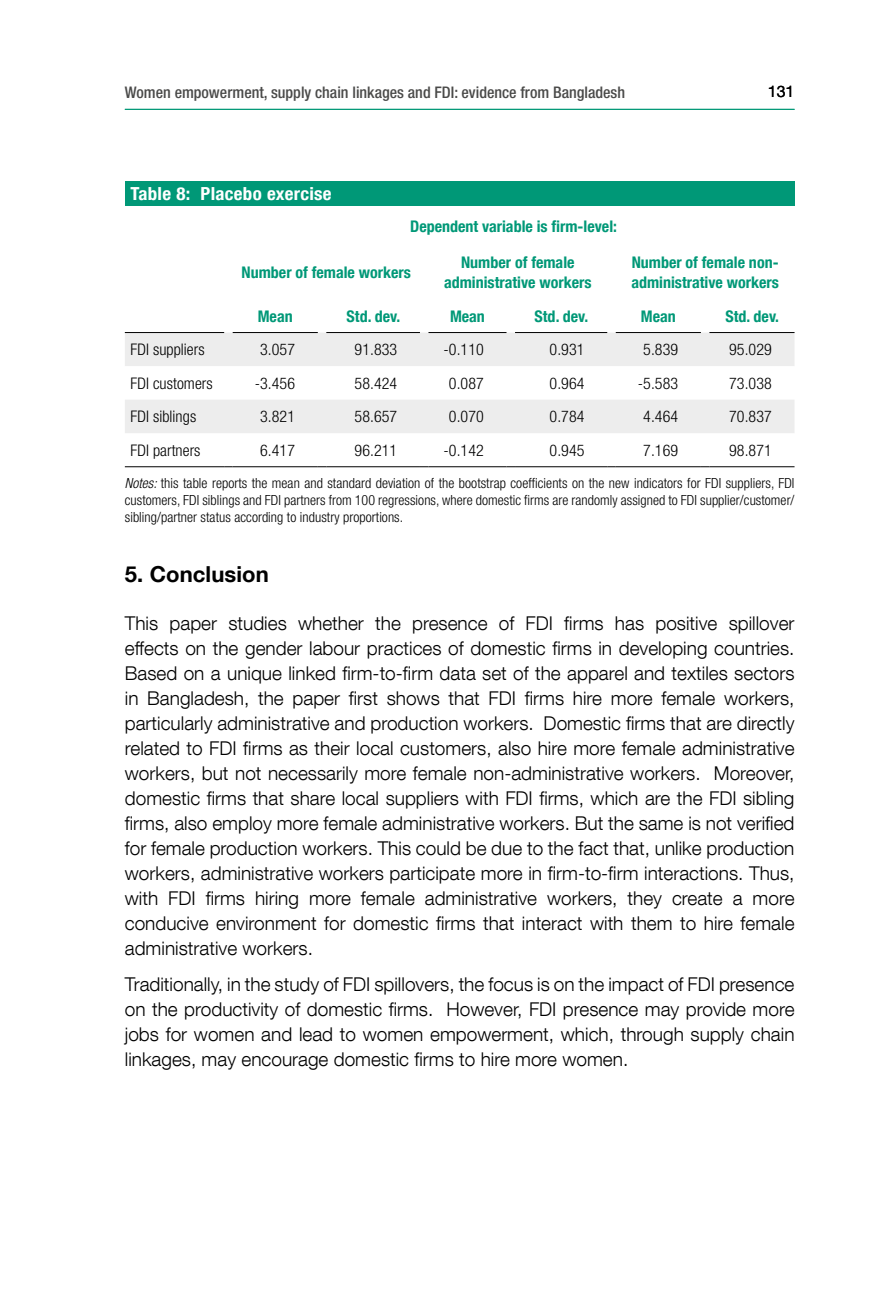
<style>
.page{position:relative;width:874px;height:1299px;background:#fff}
.page>*{position:absolute;margin:0;border:0;box-sizing:border-box;transform-origin:0 0}
.t1{font:700 22px "Helvetica Neue LT Com";letter-spacing:.005em;color:#000}
.t2{font:300 19px/25px "Helvetica Neue LT Com";color:#000;text-align:justify}
.t3{font:700 condensed 18px "Helvetica Neue LT Com";letter-spacing:.015em;color:#fff;scale:1.05 1}
.t4{font:300 condensed 16px "Helvetica Neue LT Com";letter-spacing:.005em;color:#000}
.t5{font:700 condensed 16px/20px "Helvetica Neue LT Com";color:#009877;text-align:center}
.t6{font:500 condensed 16px "Helvetica Neue LT Com";color:#4a4a49}
.t7{font:16px "Helvetica Neue LT Com";color:#000}
.t8{font:300 condensed 14px/17px "Helvetica Neue LT Com";letter-spacing:.005em;color:#000;text-align:justify}
.s1{font-style:italic}
</style>
<div class="page">
<hr style="left:125px;top:109px;width:669px;height:1px;background:#009877">
<div style="left:125px;top:181px;width:669px;height:25px;background:#009877"></div>
<svg style="left:125px;top:332px;width:669px;height:101px;fill:#ededed"></svg>
<hr style="left:125px;top:332px;width:99px;height:1px;background:#000">
<hr style="left:232px;top:332px;width:85px;height:1px;background:#000">
<hr style="left:326px;top:332px;width:94px;height:1px;background:#000">
<hr style="left:428px;top:332px;width:78px;height:1px;background:#000">
<hr style="left:514px;top:332px;width:93px;height:1px;background:#000">
<hr style="left:615px;top:332px;width:85px;height:1px;background:#000">
<hr style="left:709px;top:332px;width:85px;height:1px;background:#000">
<hr style="left:125px;top:466px;width:99px;height:1px;background:#000">
<hr style="left:232px;top:466px;width:85px;height:1px;background:#000">
<hr style="left:326px;top:466px;width:94px;height:1px;background:#000">
<hr style="left:428px;top:466px;width:78px;height:1px;background:#000">
<hr style="left:514px;top:466px;width:93px;height:1px;background:#000">
<hr style="left:615px;top:466px;width:85px;height:1px;background:#000">
<hr style="left:709px;top:466px;width:85px;height:1px;background:#000">
<p class="t6" style="left:125px;top:83px;width:501px">Women empowerment, supply chain linkages and FDI: evidence from Bangladesh</p>
<p class="t7" style="left:767px;top:81px;width:28px">131</p>
<p class="t3" style="left:130px;top:183px;width:193px">Table 8: Placebo exercise</p>
<p class="t5" style="left:410px;top:216px;width:208px">Dependent variable is firm-level:</p>
<p class="t5" style="left:241px;top:262px;width:171px">Number of female workers</p>
<p class="t5" style="left:444px;top:252px;width:149px">Number of female administrative workers</p>
<p class="t5" style="left:631px;top:252px;width:149px;text-align:left">Number of female non&shy;administrative workers</p>
<p class="t5" style="left:257px;top:306px;width:36px">Mean</p>
<p class="t5" style="left:346px;top:306px;width:55px">Std. dev.</p>
<p class="t5" style="left:450px;top:306px;width:36px">Mean</p>
<p class="t5" style="left:534px;top:306px;width:55px">Std. dev.</p>
<p class="t5" style="left:640px;top:306px;width:36px">Mean</p>
<p class="t5" style="left:725px;top:306px;width:55px">Std. dev.</p>
<p class="t4" style="left:130px;top:340px;width:76px">FDI suppliers</p>
<p class="t4" style="left:260px;top:340px;width:36px">3.057</p>
<p class="t4" style="left:354px;top:340px;width:44px">91.833</p>
<p class="t4" style="left:443px;top:340px;width:42px">-0.110</p>
<p class="t4" style="left:549px;top:340px;width:36px">0.931</p>
<p class="t4" style="left:643px;top:340px;width:36px">5.839</p>
<p class="t4" style="left:728px;top:340px;width:44px">95.029</p>
<p class="t4" style="left:130px;top:374px;width:84px">FDI customers</p>
<p class="t4" style="left:255px;top:374px;width:42px">-3.456</p>
<p class="t4" style="left:354px;top:374px;width:44px">58.424</p>
<p class="t4" style="left:448px;top:374px;width:36px">0.087</p>
<p class="t4" style="left:549px;top:374px;width:36px">0.964</p>
<p class="t4" style="left:637px;top:374px;width:42px">-5.583</p>
<p class="t4" style="left:728px;top:374px;width:44px">73.038</p>
<p class="t4" style="left:130px;top:407px;width:67px">FDI siblings</p>
<p class="t4" style="left:260px;top:407px;width:36px">3.821</p>
<p class="t4" style="left:354px;top:407px;width:44px">58.657</p>
<p class="t4" style="left:448px;top:407px;width:36px">0.070</p>
<p class="t4" style="left:549px;top:407px;width:36px">0.784</p>
<p class="t4" style="left:643px;top:407px;width:36px">4.464</p>
<p class="t4" style="left:728px;top:407px;width:44px">70.837</p>
<p class="t4" style="left:130px;top:441px;width:71px">FDI partners</p>
<p class="t4" style="left:260px;top:441px;width:36px">6.417</p>
<p class="t4" style="left:354px;top:441px;width:44px">96.211</p>
<p class="t4" style="left:443px;top:441px;width:42px">-0.142</p>
<p class="t4" style="left:549px;top:441px;width:36px">0.945</p>
<p class="t4" style="left:643px;top:441px;width:36px">7.169</p>
<p class="t4" style="left:728px;top:441px;width:44px">98.871</p>
<p class="t8" style="left:125px;top:474px;width:670px"><span class="s1">Notes:</span> this table reports the mean and standard deviation of the bootstrap coefficients on the new indicators for FDI suppliers, FDI customers, FDI siblings and FDI partners from 100 regressions, where domestic firms are randomly assigned to FDI supplier/customer/ sibling/partner status according to industry proportions.</p>
<p class="t1" style="left:125px;top:560px;width:145px">5. Conclusion</p>
<p class="t2" style="left:125px;top:610px;width:670px">This paper studies whether the presence of FDI firms has positive spillover effects on the gender labour practices of domestic firms in developing countries.<br>Based on a unique linked firm-to-firm data set of the apparel and textiles sectors in Bangladesh, the paper first shows that FDI firms hire more female workers, particularly administrative and production workers. Domestic firms that are directly related to FDI firms as their local customers, also hire more female administrative workers, but not necessarily more female non-administrative workers. Moreover, domestic firms that share local suppliers with FDI firms, which are the FDI sibling firms, also employ more female administrative workers. But the same is not verified for female production workers. This could be due to the fact that, unlike production workers, administrative workers participate more in firm-to-firm interactions. Thus, with FDI firms hiring more female administrative workers, they create a more conducive environment for domestic firms that interact with them to hire female administrative workers.</p>
<p class="t2" style="left:125px;top:971px;width:670px">Traditionally, in the study of FDI spillovers, the focus is on the impact of FDI presence on the productivity of domestic firms. However, FDI presence may provide more jobs for women and lead to women empowerment, which, through supply chain linkages, may encourage domestic firms to hire more women.</p>
</div>
